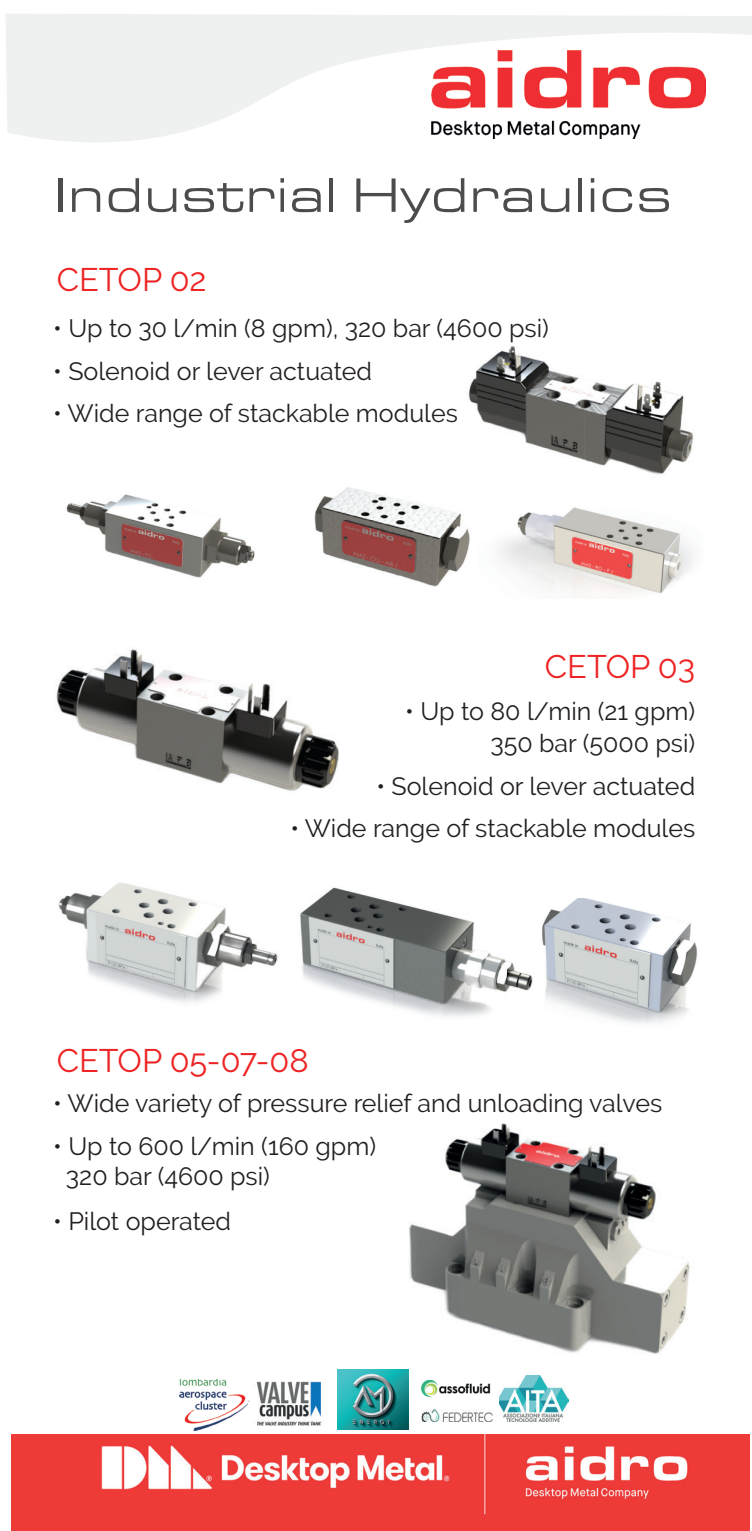
<style>
.page{position:relative;width:752px;height:1531px;background:#fff}
.page>*{position:absolute;margin:0;border:0;box-sizing:border-box;transform-origin:0 0}
.t1{font:50px "Eurostile Extended";letter-spacing:.02em;color:#4b4c4d}
.t2{font:32.5px "Raleway";color:#ee2323}
.t3{font:25px/30px "Raleway";color:#231f20}
</style>
<div class="page">
<img style="left:56px;top:649px;width:283px;height:142px">
<img style="left:468px;top:346px;width:216px;height:68px">
<img style="left:479px;top:414px;width:105px;height:46px">
<img style="left:584px;top:414px;width:110px;height:60px">
<img style="left:548px;top:898px;width:150px;height:126px">
<img style="left:388px;top:1123px;width:302px;height:291px">
<img style="left:58px;top:882px;width:194px;height:120px">
<img style="left:300px;top:887px;width:207px;height:130px">
<img style="left:507px;top:915px;width:41px;height:85px">
<img style="left:252px;top:943px;width:26px;height:23px">
<img style="left:498px;top:507px;width:197px;height:88px">
<img style="left:66px;top:494px;width:189px;height:84px">
<img style="left:314px;top:487px;width:156px;height:100px">
<img style="left:437px;top:454px;width:54px;height:44px">
<img style="left:337px;top:1370px;width:71px;height:59px">
<img style="left:421px;top:1409px;width:71px;height:13px">
<img style="left:180px;top:1379px;width:142px;height:51px">
<img style="left:499px;top:1375px;width:69px;height:46px">
<img style="left:420px;top:1381px;width:70px;height:27px">
<img style="left:249px;top:1379px;width:1px;height:51px">
<svg style="left:6px;top:14px;width:745px;height:128px;fill:#eff0f0"></svg>
<img style="left:431px;top:50px;width:274px;height:88px">
<img style="left:11px;top:1434px;width:737px;height:97px">
<h1 class="t1" style="left:54px;top:169px;width:619px">Industrial Hydraulics</h1>
<h2 class="t2" style="left:57px;top:261px;width:151px">CETOP 02</h2>
<p class="t3" style="left:53px;top:313px;width:497px">• Up to 30 l/min (8 gpm), 320 bar (4600 psi)</p>
<p class="t3" style="left:53px;top:356px;width:320px">• Solenoid or lever actuated</p>
<p class="t3" style="left:53px;top:398px;width:406px">• Wide range of stackable modules</p>
<h2 class="t2" style="left:544px;top:647px;width:152px">CETOP 03</h2>
<p class="t3" style="left:405px;top:695px;width:291px;line-height:32.5px;text-align:right">• Up to 80 l/min (21 gpm)<br>350 bar (5000 psi)</p>
<p class="t3" style="left:376px;top:771px;width:320px">• Solenoid or lever actuated</p>
<p class="t3" style="left:290px;top:813px;width:406px">• Wide range of stackable modules</p>
<h2 class="t2" style="left:57px;top:1041px;width:253px">CETOP 05-07-08</h2>
<p class="t3" style="left:53px;top:1088px;width:610px">• Wide variety of pressure relief and unloading valves</p>
<p class="t3" style="left:66px;top:1131px;width:311px;text-indent:-13px">• Up to 600 l/min (160 gpm)<br>320 bar (4600 psi)</p>
<p class="t3" style="left:53px;top:1206px;width:179px">• Pilot operated</p>
</div>
